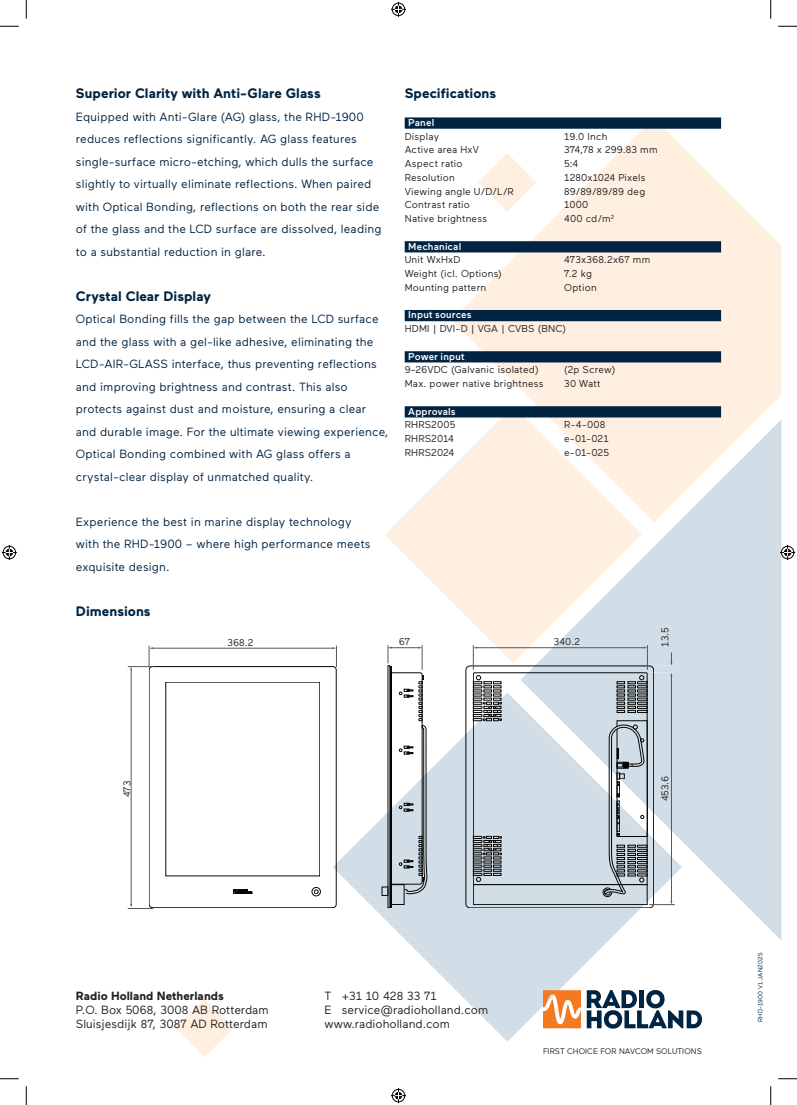
<style>
.page{position:relative;width:797px;height:1105px;background:#fff}
.page>*{position:absolute;margin:0;border:0;box-sizing:border-box;transform-origin:0 0}
.Header_2{font:700 13.75px "Maax";letter-spacing:.005em;color:#002442}
.t1{font:11.88px/22.5px "Maax";letter-spacing:.015em;color:#002442}
.Address{font:11.88px "Maax";color:#231f20}
.Address-2{font:700 11.88px "Maax";color:#231f20}
.Specifications{font:10px "Maax";letter-spacing:.015em;color:#231f20}
.Specification_Header{font:500 10px "Maax";letter-spacing:.02em;color:#fff}
.Specifications-2{font:10px "Maax";letter-spacing:-.005em;color:#231f20}
.t2{font:9.88px "Maax";color:#231f20}
.t3{font:8.12px "Maax";letter-spacing:.005em;color:#231f20}
.Catalog_No{font:6.25px "Maax";letter-spacing:.015em;color:#002442}
</style>
<div class="page">
<svg style="left:385px;top:417px;width:135px;height:246px"></svg>
<svg style="left:333px;top:692px;width:276px;height:350px"></svg>
<svg style="left:175px;top:999px;width:58px;height:58px"></svg>
<svg style="left:520px;top:522px;width:261px;height:418px;background:#dde4e9"></svg>
<svg style="left:451px;top:118px;width:330px;height:404px;fill:#feefe1"></svg>
<svg style="left:543px;top:987px;width:159px;height:45px"></svg>
<div style="left:404px;top:117px;width:317px;height:12px;background:#002442"></div>
<div style="left:404px;top:241px;width:317px;height:11px;background:#002442"></div>
<div style="left:404px;top:310px;width:317px;height:11px;background:#002442"></div>
<div style="left:404px;top:351px;width:317px;height:11px;background:#002442"></div>
<div style="left:404px;top:406px;width:317px;height:11px;background:#002442"></div>
<svg style="left:473px;top:673px;width:174px;height:211px;background:#cfd9e1"></svg>
<div style="left:466px;top:666px;width:187px;height:242px;border:1px solid #040503;border-radius:4px"></div>
<div style="left:473px;top:884px;width:174px;height:21px;border:1px solid #040503"></div>
<div style="left:391px;top:884px;width:13px;height:20px;border:1px solid #040503"></div>
<hr style="left:390px;top:666px;width:1px;height:241px;background:#040503">
<div style="left:382px;top:887px;width:6px;height:8px;border:1px solid #040503"></div>
<div style="left:149px;top:666px;width:187px;height:242px;border:1px solid #040503;border-radius:3px"></div>
<div style="left:312px;top:887px;width:8px;height:9px;border:1px solid #040503;border-radius:50%"></div>
<svg style="left:314px;top:890px;width:4px;height:4px"></svg>
<svg style="left:233px;top:889px;width:19px;height:5px"></svg>
<hr style="left:476px;top:647px;width:168px;height:1px;background:#57585a">
<svg style="left:473px;top:645px;width:28px;height:76px"></svg>
<svg style="left:617px;top:645px;width:31px;height:68px;background:#959da3"></svg>
<hr style="left:152px;top:648px;width:181px;height:1px;background:#57585a">
<svg style="left:332px;top:646px;width:5px;height:21px"></svg>
<svg style="left:388px;top:645px;width:39px;height:249px"></svg>
<hr style="left:671px;top:675px;width:1px;height:227px;background:#57585a">
<svg style="left:670px;top:652px;width:2px;height:14px"></svg>
<svg style="left:603px;top:720px;width:72px;height:185px"></svg>
<hr style="left:131px;top:669px;width:1px;height:236px;background:#57585a">
<svg style="left:128px;top:646px;width:25px;height:24px"></svg>
<svg style="left:128px;top:904px;width:25px;height:5px"></svg>
<svg style="left:0;top:25px;width:19px;height:2px"></svg>
<svg style="left:778px;top:25px;width:19px;height:2px"></svg>
<svg style="left:0;top:1078px;width:19px;height:1px"></svg>
<svg style="left:778px;top:1078px;width:19px;height:1px"></svg>
<svg style="left:25px;top:0;width:2px;height:19px"></svg>
<svg style="left:25px;top:1086px;width:2px;height:19px"></svg>
<svg style="left:770px;top:0;width:1px;height:19px"></svg>
<svg style="left:770px;top:1086px;width:1px;height:19px"></svg>
<svg style="left:391px;top:2px;width:15px;height:15px"></svg>
<svg style="left:391px;top:1088px;width:15px;height:15px"></svg>
<svg style="left:2px;top:545px;width:15px;height:15px"></svg>
<svg style="left:780px;top:545px;width:15px;height:15px"></svg>
<p class="Header_2" style="left:76px;top:86px;width:246px">Superior Clarity with Anti-Glare Glass</p>
<p class="t1" style="left:76px;top:106px;width:307px">Equipped with Anti-Glare (AG) glass, the RHD-1900 reduces reflections significantly. AG glass features single-surface micro-etching, which dulls the surface slightly to virtually eliminate reflections. When paired with Optical Bonding, reflections on both the rear side of the glass and the LCD surface are dissolved, leading to a substantial reduction in glare.</p>
<p class="Header_2" style="left:76px;top:289px;width:136px">Crystal Clear Display</p>
<p class="t1" style="left:76px;top:308px;width:314px">Optical Bonding fills the gap between the LCD surface and the glass with a gel-like adhesive, eliminating the LCD-AIR-GLASS interface, thus preventing reflections and improving brightness and contrast. This also protects against dust and moisture, ensuring a clear and durable image. For the ultimate viewing experience, Optical Bonding combined with AG glass offers a crystal-clear display of unmatched quality.</p>
<p class="t1" style="left:76px;top:511px;width:296px">Experience the best in marine display technology with the RHD-1900 – where high performance meets exquisite design.</p>
<p class="Header_2" style="left:76px;top:604px;width:76px">Dimensions</p>
<p class="Header_2" style="left:404px;top:86px;width:93px">Specifications</p>
<p class="Specification_Header" style="left:408px;top:117px;width:28px">Panel</p>
<p class="Specifications" style="left:404px;top:131px;width:36px">Display</p>
<p class="Specifications" style="left:564px;top:131px;width:45px">19.0 Inch</p>
<p class="Specifications" style="left:404px;top:145px;width:76px">Active area HxV</p>
<p class="Specifications" style="left:564px;top:145px;width:95px">374,78 x 299.83 mm</p>
<p class="Specifications" style="left:404px;top:158px;width:59px">Aspect ratio</p>
<p class="Specifications" style="left:564px;top:158px;width:16px">5:4</p>
<p class="Specifications" style="left:404px;top:172px;width:52px">Resolution</p>
<p class="Specifications" style="left:564px;top:172px;width:83px">1280x1024 Pixels</p>
<p class="Specifications" style="left:404px;top:186px;width:111px">Viewing angle U/D/L/R</p>
<p class="Specifications" style="left:564px;top:186px;width:83px">89/89/89/89 deg</p>
<p class="Specifications" style="left:404px;top:200px;width:67px">Contrast ratio</p>
<p class="Specifications" style="left:564px;top:200px;width:26px">1000</p>
<p class="Specifications" style="left:404px;top:213px;width:84px">Native brightness</p>
<p class="Specifications" style="left:564px;top:213px;width:51px">400 cd/m<sup>2</sup></p>
<p class="Specification_Header" style="left:408px;top:241px;width:54px">Mechanical</p>
<p class="Specifications" style="left:404px;top:255px;width:57px">Unit WxHxD</p>
<p class="Specifications" style="left:564px;top:255px;width:87px">473x368.2x67 mm</p>
<p class="Specifications" style="left:404px;top:268px;width:99px">Weight (icl. Options)</p>
<p class="Specifications" style="left:564px;top:268px;width:29px">7.2 kg</p>
<p class="Specifications" style="left:404px;top:282px;width:83px">Mounting pattern</p>
<p class="Specifications" style="left:564px;top:282px;width:34px">Option</p>
<p class="Specification_Header" style="left:408px;top:310px;width:65px">Input sources</p>
<p class="Specifications" style="left:404px;top:323px;width:163px">HDMI | DVI-D | VGA | CVBS (BNC)</p>
<p class="Specification_Header" style="left:408px;top:351px;width:58px">Power input</p>
<p class="Specifications" style="left:404px;top:365px;width:135px">9~26VDC (Galvanic isolated)</p>
<p class="Specifications" style="left:564px;top:365px;width:53px">(2p Screw)</p>
<p class="Specifications" style="left:404px;top:378px;width:140px">Max. power native brightness</p>
<p class="Specifications" style="left:564px;top:378px;width:38px">30 Watt</p>
<p class="Specification_Header" style="left:408px;top:406px;width:49px">Approvals</p>
<p class="Specifications" style="left:404px;top:420px;width:52px">RHRS2005</p>
<p class="Specifications" style="left:564px;top:420px;width:43px">R-4-008</p>
<p class="Specifications-2" style="left:404px;top:433px;width:51px">RHRS2014</p>
<p class="Specifications" style="left:564px;top:433px;width:46px">e-01-021</p>
<p class="Specifications" style="left:404px;top:447px;width:51px">RHRS2024</p>
<p class="Specifications" style="left:564px;top:447px;width:46px">e-01-025</p>
<p class="t2" style="left:122px;top:797px;width:18px;rotate:-90deg">473</p>
<p class="t2" style="left:227px;top:637px;width:27px">368.2</p>
<p class="t2" style="left:399px;top:636px;width:13px">67</p>
<p class="t2" style="left:554px;top:636px;width:28px">340.2</p>
<p class="t2" style="left:660px;top:646px;width:20px;rotate:-90deg">13.5</p>
<p class="t2" style="left:660px;top:801px;width:27px;rotate:-90deg">453.6</p>
<p class="Address-2" style="left:76px;top:989px;width:149px">Radio Holland Netherlands</p>
<p class="Address" style="left:76px;top:1004px;width:194px">P.O. Box 5068, 3008 AB Rotterdam</p>
<p class="Address" style="left:76px;top:1018px;width:193px">Sluisjesdijk 87, 3087 AD Rotterdam</p>
<p class="Address" style="left:324px;top:989px;width:114px">T +31 10 428 33 71</p>
<p class="Address" style="left:324px;top:1004px;width:165px">E service@radioholland.com</p>
<p class="Address" style="left:324px;top:1018px;width:127px">www.radioholland.com</p>
<p class="t3" style="left:543px;top:1047px;width:160px">FIRST CHOICE FOR NAVCOM SOLUTIONS</p>
<p class="Catalog_No" style="left:756px;top:1022px;width:71px;rotate:-90deg">RHD-1900 V1 JAN2025</p>
</div>
